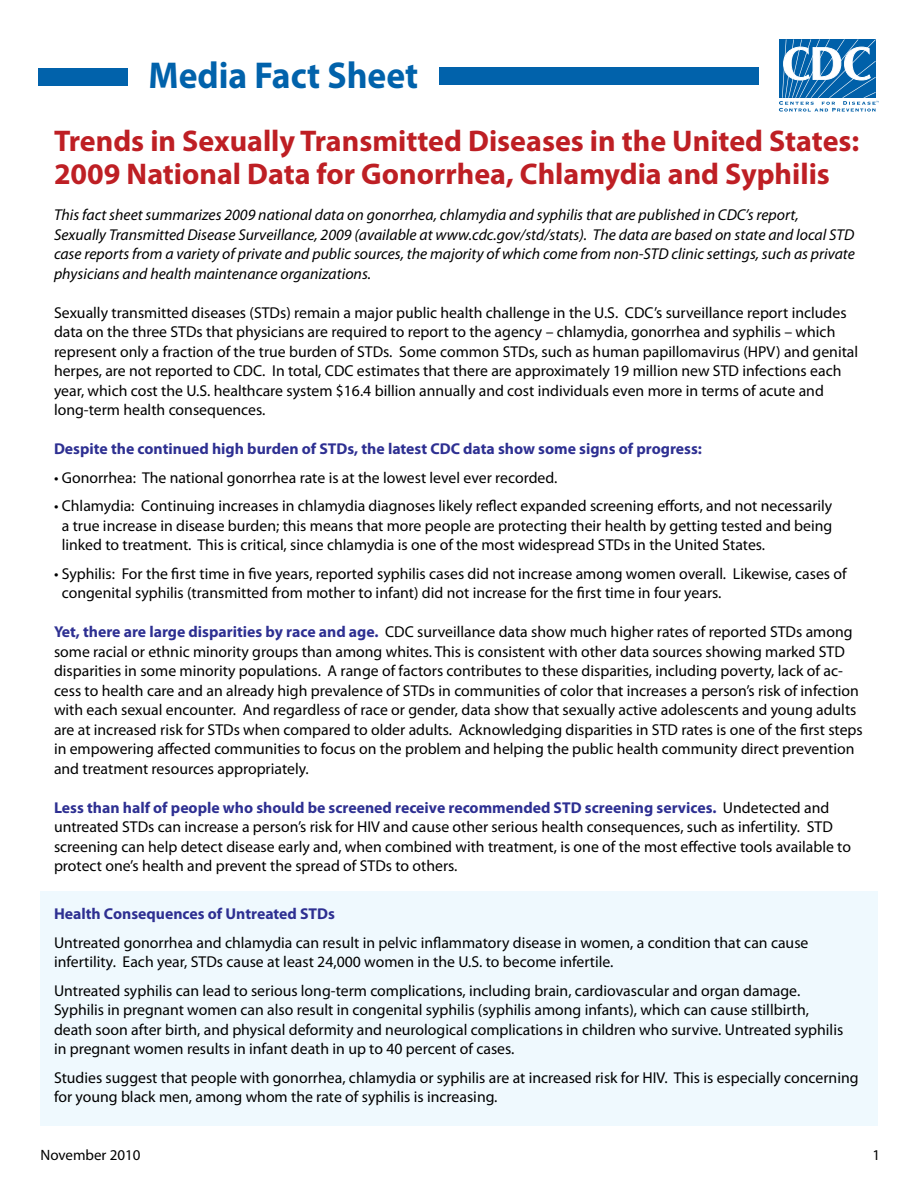
<style>
.page{position:relative;width:918px;height:1188px;background:#fff}
.page>*{position:absolute;margin:0;border:0;box-sizing:border-box;transform-origin:0 0}
.t1{font:700 37.5px "Myriad Pro";color:#0162ab;scale:.95 1}
.t2{font:700 30px/33px "Myriad Pro";color:#be1f24}
.t3{font:15.75px/19.5px "Myriad Pro";color:#000}
.t4{font:italic 15.75px/19.5px "Myriad Pro";color:#000}
.t5{font:700 15.75px "Myriad Pro";color:#2e3092}
.t6{font:15px "Myriad Pro";color:#000}
.s1{font-weight:700;color:#2e3092}
</style>
<div class="page">
<div style="left:40px;top:891px;width:838px;height:234px;background:#eff9fe"></div>
<svg style="left:779px;top:39px;width:100px;height:73px"></svg>
<div style="left:39px;top:68px;width:89px;height:17px;background:#0162ab"></div>
<div style="left:440px;top:68px;width:319px;height:17px;background:#0162ab"></div>
<p class="t1" style="left:148px;top:51px;width:286px">Media Fact Sheet</p>
<p class="t2" style="left:54px;top:124px;width:807px">Trends in Sexually Transmitted Diseases in the United States:<br>2009 National Data for Gonorrhea, Chlamydia and Syphilis</p>
<p class="t4" style="left:54px;top:205px;width:802px">This fact sheet summarizes 2009 national data on gonorrhea, chlamydia and syphilis that are published in CDC’s report,<br>Sexually Transmitted Disease Surveillance, 2009 (available at www.cdc.gov/std/stats). The data are based on state and local STD case reports from a variety of private and public sources, the majority of which come from non-STD clinic settings, such as private physicians and health maintenance organizations.</p>
<p class="t3" style="left:54px;top:303px;width:806px">Sexually transmitted diseases (STDs) remain a major public health challenge in the U.S. CDC’s surveillance report includes data on the three STDs that physicians are required to report to the agency – chlamydia, gonorrhea and syphilis – which represent only a fraction of the true burden of STDs. Some common STDs, such as human papillomavirus (HPV) and genital herpes, are not reported to CDC. In total, CDC estimates that there are approximately 19 million new STD infections each year, which cost the U.S. healthcare system $16.4 billion annually and cost individuals even more in terms of acute and long-term health consequences.</p>
<p class="t5" style="left:54px;top:439px;width:650px">Despite the continued high burden of STDs, the latest CDC data show some signs of progress:</p>
<p class="t3" style="left:54px;top:468px;width:505px">• Gonorrhea: The national gonorrhea rate is at the lowest level ever recorded.</p>
<p class="t3" style="left:62px;top:496px;width:772px;text-align:justify;text-indent:-8px">• Chlamydia: Continuing increases in chlamydia diagnoses likely reflect expanded screening efforts, and not necessarily a true increase in disease burden; this means that more people are protecting their health by getting tested and being linked to treatment. This is critical, since chlamydia is one of the most widespread STDs in the United States.</p>
<p class="t3" style="left:62px;top:564px;width:786px;text-indent:-8px">• Syphilis: For the first time in five years, reported syphilis cases did not increase among women overall. Likewise, cases of congenital syphilis (transmitted from mother to infant) did not increase for the first time in four years.</p>
<p class="t3" style="left:54px;top:622px;width:810px"><span class="s1">Yet, there are large disparities by race and age.</span> CDC surveillance data show much higher rates of reported STDs among some racial or ethnic minority groups than among whites. This is consistent with other data sources showing marked STD disparities in some minority populations. A range of factors contributes to these disparities, including poverty, lack of ac&shy;cess to health care and an already high prevalence of STDs in communities of color that increases a person’s risk of infection with each sexual encounter. And regardless of race or gender, data show that sexually active adolescents and young adults are at increased risk for STDs when compared to older adults. Acknowledging disparities in STD rates is one of the first steps in empowering affected communities to focus on the problem and helping the public health community direct prevention and treatment resources appropriately.</p>
<p class="t3" style="left:54px;top:798px;width:799px"><span class="s1">Less than half of people who should be screened receive recommended STD screening services.</span> Undetected and untreated STDs can increase a person’s risk for HIV and cause other serious health consequences, such as infertility. STD screening can help detect disease early and, when combined with treatment, is one of the most effective tools available to protect one’s health and prevent the spread of STDs to others.</p>
<p class="t3" style="left:54px;top:900px;width:756px;line-height:28.5px"><span class="s1">Health Consequences of Untreated STDs<br></span>Untreated gonorrhea and chlamydia can result in pelvic inflammatory disease in women, a condition that can cause</p>
<p class="t3" style="left:54px;top:948px;width:748px;line-height:28.5px">infertility. Each year, STDs cause at least 24,000 women in the U.S. to become infertile.<br>Untreated syphilis can lead to serious long-term complications, including brain, cardiovascular and organ damage.</p>
<p class="t3" style="left:54px;top:1000px;width:791px">Syphilis in pregnant women can also result in congenital syphilis (syphilis among infants), which can cause stillbirth, death soon after birth, and physical deformity and neurological complications in children who survive. Untreated syphilis in pregnant women results in infant death in up to 40 percent of cases.</p>
<p class="t3" style="left:54px;top:1068px;width:806px">Studies suggest that people with gonorrhea, chlamydia or syphilis are at increased risk for HIV. This is especially concerning for young black men, among whom the rate of syphilis is increasing.</p>
<p class="t6" style="left:40px;top:1145px;width:102px">November 2010</p>
<p class="t6" style="left:872px;top:1146px;width:9px">1</p>
</div>
